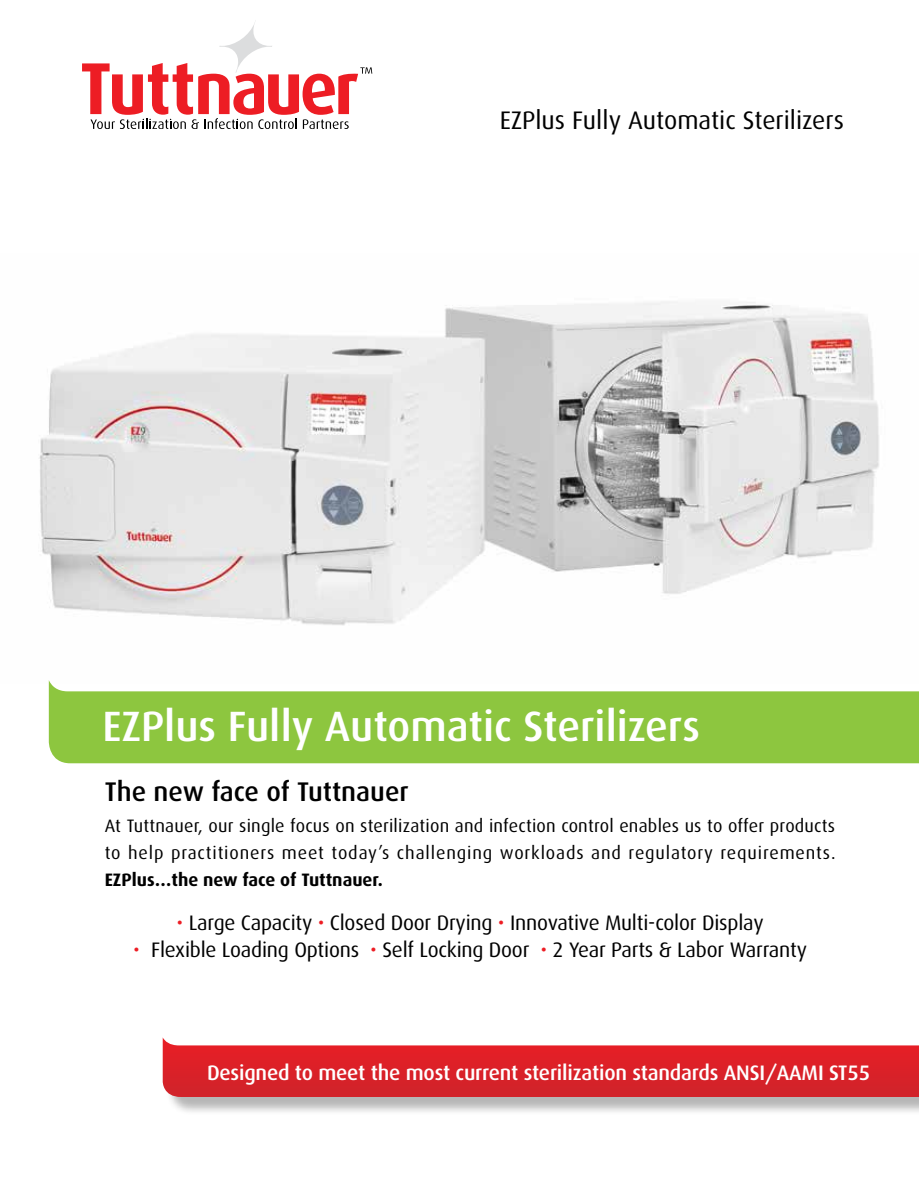
<style>
.page{position:relative;width:919px;height:1188px;background:#fff}
.page>*{position:absolute;margin:0;border:0;box-sizing:border-box;transform-origin:0 0}
.t1{font:500 42.45px "Dax";color:#fff}
.t2{font:500 27px "Dax";color:#000}
.t3{font:25.35px "Dax";color:#000}
.t4{font:21px "Dax";letter-spacing:-.01em;color:#000}
.t5{font:500 21px "Dax";letter-spacing:-.01em;color:#fff}
.t6{font:21px "Dax";color:#ed1d24}
.t7{font:18px/27px "Dax";letter-spacing:.01em;color:#000}
.t8{font:700 18px "Dax";color:#000}
.s1{color:#ed1d24}
</style>
<div class="page">
<img style="left:39px;top:301px;width:840px;height:382px">
<svg style="left:49px;top:643px;width:869px;height:120px;fill:#8dc63f"></svg>
<div style="left:165px;top:1015px;width:753px;height:101px;background:#000;opacity:.29"></div>
<svg style="left:163px;top:1037px;width:755px;height:60px;background:#df4046"></svg>
<svg style="left:82px;top:23px;width:290px;height:106px"></svg>
<h3 class="t3" style="left:499px;top:106px;width:345px">EZPlus Fully Automatic Sterilizers</h3>
<h1 class="t1" style="left:103px;top:702px;width:598px">EZPlus Fully Automatic Sterilizers</h1>
<h2 class="t2" style="left:105px;top:776px;width:305px">The new face of Tuttnauer</h2>
<p class="t7" style="left:105px;top:812px;width:732px">At Tuttnauer, our single focus on sterilization and infection control enables us to offer products to help practitioners meet today s’ challenging workloads and regulatory requirements.</p>
<p class="t8" style="left:105px;top:870px;width:279px">EZPlus…the new face of Tuttnauer.</p>
<p class="t6" style="left:133px;top:938px;width:8px">•</p>
<p class="t4" style="left:176px;top:911px;width:588px"><span class="s1">•</span> Large Capacity <span class="s1">•</span> Closed Door Drying <span class="s1">•</span> Innovative Multi-color Display</p>
<p class="t4" style="left:540px;top:938px;width:268px"><span class="s1">•</span> 2 Year Parts &amp; Labor Warranty</p>
<p class="t4" style="left:370px;top:938px;width:161px"><span class="s1">•</span> Self Locking Door</p>
<p class="t4" style="left:151px;top:938px;width:210px">Flexible Loading Options</p>
<p class="t5" style="left:207px;top:1061px;width:664px">Designed to meet the most current sterilization standards ANSI/AAMI ST55</p>
</div>
